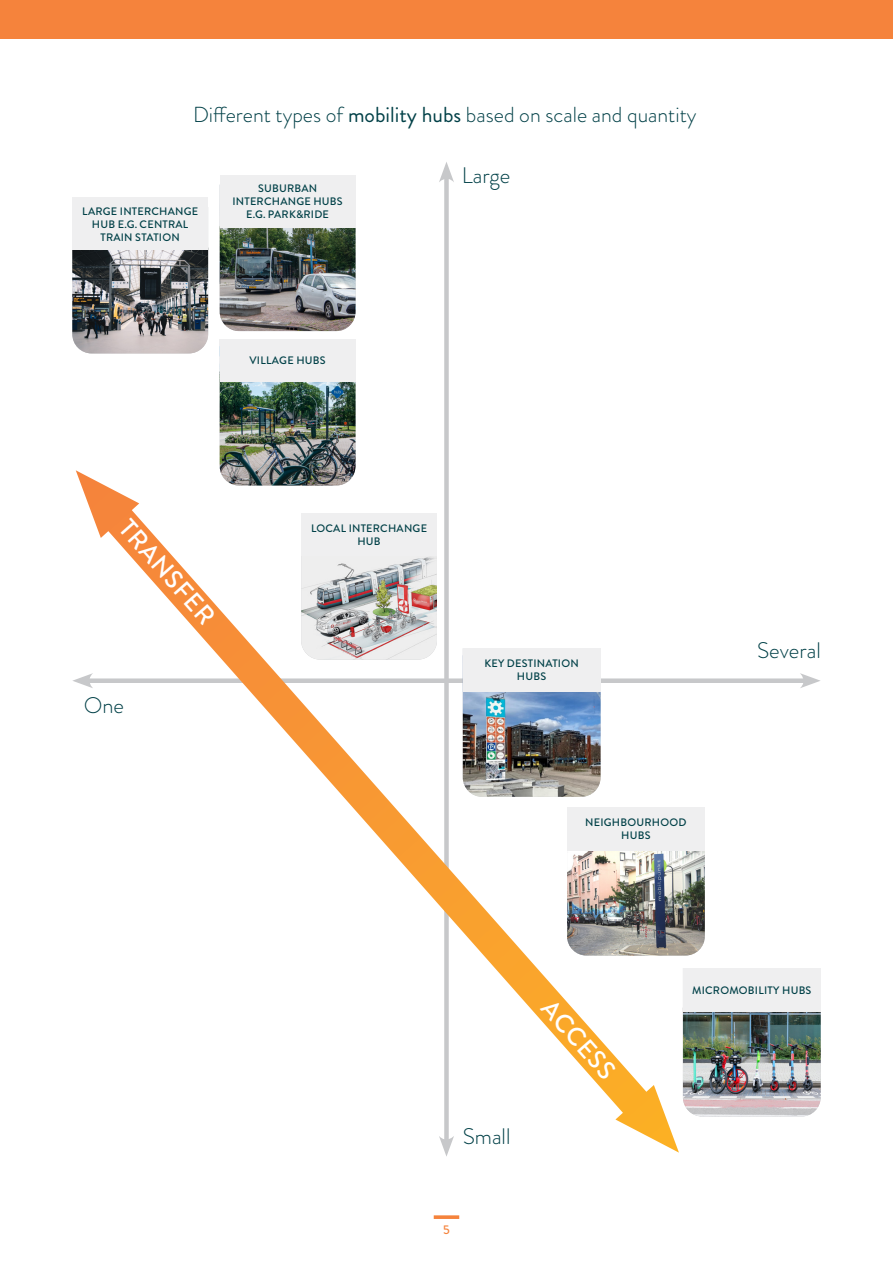
<style>
.page{position:relative;width:893px;height:1263px;background:#fff}
.page>*{position:absolute;margin:0;border:0;box-sizing:border-box;transform-origin:0 0}
.t1{font:500 25.5px "Brandon Grotesque";color:#fff}
.t2{font:300 22.5px "Brandon Grotesque";color:#004047}
.t3{font:300 21.75px "Brandon Grotesque";color:#004047}
.t4{font:500 12.6px "Brandon Grotesque";color:#f5833c}
.t5{font:500 10.8px/13px "Brandon Grotesque";letter-spacing:.02em;color:#004047;text-align:center}
.s1{font-weight:400}
</style>
<div class="page">
<div style="left:0;top:0;width:893px;height:39px;background:#f5833c"></div>
<svg style="left:434px;top:1215px;width:25px;height:4px"></svg>
<img style="left:72px;top:250px;width:136px;height:103px">
<div style="left:72px;top:198px;width:136px;height:52px;background:#efeff0"></div>
<img style="left:220px;top:228px;width:136px;height:103px">
<div style="left:220px;top:175px;width:136px;height:53px;background:#efeff0"></div>
<img style="left:220px;top:382px;width:136px;height:88px">
<div style="left:220px;top:339px;width:136px;height:43px;background:#efeff0"></div>
<img style="left:679px;top:850px;width:26px;height:105px">
<div style="left:567px;top:807px;width:138px;height:43px;background:#efeff0"></div>
<img style="left:683px;top:1011px;width:138px;height:105px">
<div style="left:683px;top:968px;width:138px;height:43px;background:#efeff0"></div>
<div style="left:444px;top:174px;width:5px;height:970px;background:#c7c8ca"></div>
<svg style="left:439px;top:162px;width:15px;height:20px"></svg>
<div style="left:85px;top:678px;width:723px;height:5px;background:#c7c8ca"></div>
<svg style="left:800px;top:673px;width:21px;height:15px"></svg>
<svg style="left:76px;top:470px;width:603px;height:682px"></svg>
<img style="left:463px;top:692px;width:138px;height:105px">
<div style="left:463px;top:648px;width:138px;height:44px;background:#efeff0"></div>
<h3 class="t3" style="left:193px;top:99px;width:505px">Different types of <span class="s1">mobility hubs</span> based on scale and quantity</h3>
<p class="t5" style="left:82px;top:204px;width:118px">LARGE INTERCHANGE<br>HUB E.G. CENTRAL<br>TRAIN STATION</p>
<p class="t5" style="left:232px;top:182px;width:112px">SUBURBAN<br>INTERCHANGE HUBS<br>E.G. PARK&amp;RIDE</p>
<p class="t5" style="left:250px;top:354px;width:78px">VILLAGE HUBS</p>
<h2 class="t2" style="left:462px;top:160px;width:50px">Large</h2>
<h1 class="t1" style="left:137px;top:512px;width:131px;rotate:48deg">TRANSFER</h1>
<h2 class="t2" style="left:84px;top:690px;width:42px">One</h2>
<p class="t5" style="left:311px;top:522px;width:118px">LOCAL INTERCHANGE<br>HUB</p>
<p class="t5" style="left:484px;top:657px;width:96px">KEY DESTINATION<br>HUBS</p>
<p class="t5" style="left:585px;top:816px;width:103px">NEIGHBOURHOOD<br>HUBS</p>
<h2 class="t2" style="left:757px;top:634px;width:65px">Several</h2>
<h2 class="t2" style="left:463px;top:1121px;width:49px">Small</h2>
<h1 class="t1" style="left:559px;top:991px;width:99px;rotate:48deg">ACCESS</h1>
<p class="t4" style="left:443px;top:1221px;width:8px">5</p>
<p class="t5" style="left:692px;top:983px;width:121px">MICROMOBILITY HUBS</p>
</div>
